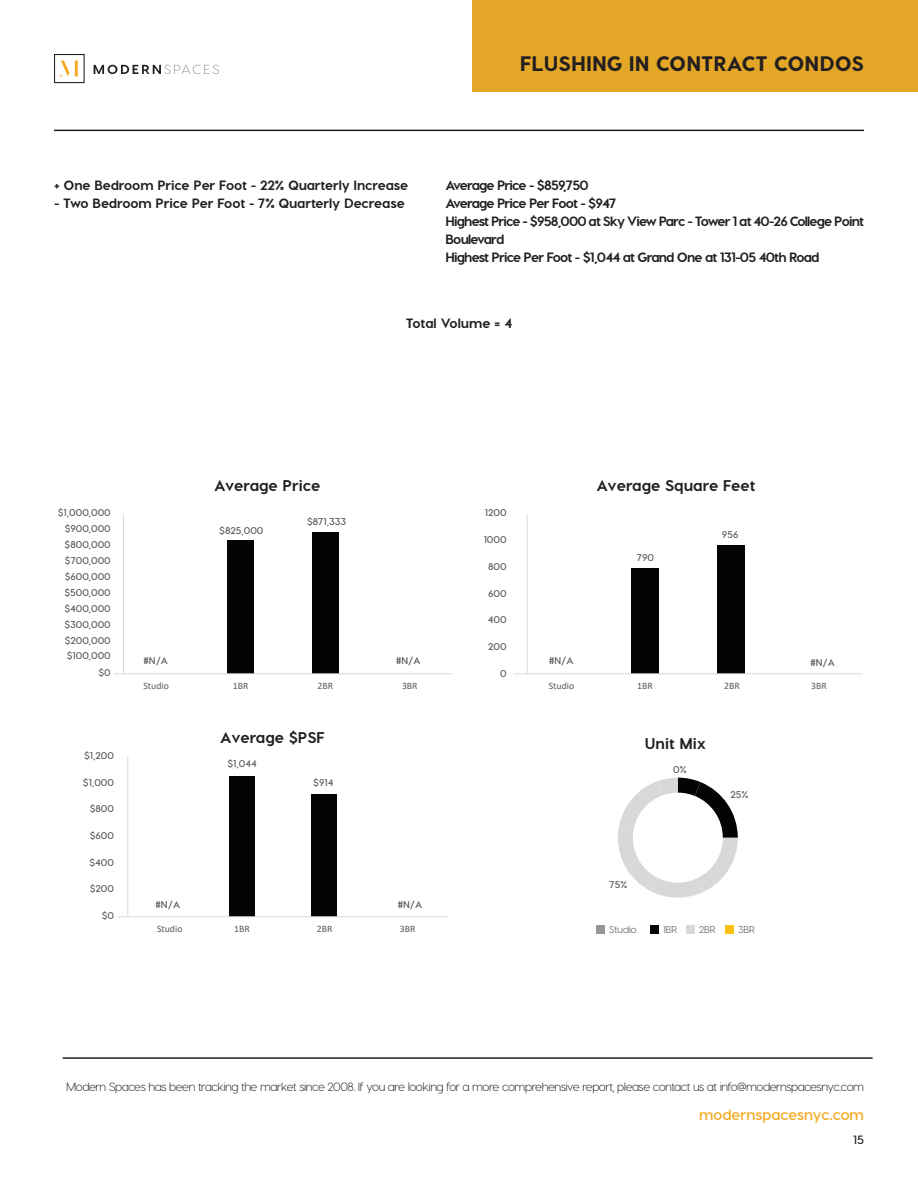
<style>
.page{position:relative;width:918px;height:1188px;background:#fff}
.page>*{position:absolute;margin:0;border:0;box-sizing:border-box;transform-origin:0 0}
.t1{font:800 21px "Visby CF";color:#231f20}
.t2{font:800 15.6px "Visby CF";color:#231f20}
.t3{font:700 15px "Visby CF";color:#f5a81c}
.t4{font:800 13.5px/18px "Visby CF";letter-spacing:-.06em;color:#231f20}
.t5{font:800 13.5px "Visby CF";letter-spacing:-.01em;color:#231f20}
.t6{font:800 13.5px "Visby CF";color:#231f20}
.t7{font:300 12px "Visby CF";letter-spacing:-.04em;color:#231f20}
.t8{font:700 12px "Visby CF";color:#231f20}
.t9{font:700 9.75px "Visby CF";color:#595959}
.t10{font:9.75px "Calibri";color:#595959}
.t11{font:9.75px "Visby CF";color:#595959}
</style>
<div class="page">
<div style="left:472px;top:0;width:446px;height:92px;background:#e3a626"></div>
<hr style="left:54px;top:130px;width:810px;height:1px;background:#231f20">
<hr style="left:63px;top:1057px;width:810px;height:2px;background:#231f20">
<div style="left:54px;top:54px;width:31px;height:29px;border:1px solid #231f20"></div>
<svg style="left:60px;top:61px;width:18px;height:15px"></svg>
<svg style="left:94px;top:65px;width:125px;height:9px"></svg>
<hr style="left:123px;top:515px;width:1px;height:159px;background:#dad9d8">
<div style="left:228px;top:540px;width:26px;height:134px;background:#040503"></div>
<div style="left:312px;top:532px;width:27px;height:142px;background:#040503"></div>
<hr style="left:114px;top:673px;width:338px;height:1px;background:#dad9d8">
<hr style="left:527px;top:515px;width:1px;height:159px;background:#dad9d8">
<div style="left:631px;top:569px;width:28px;height:105px;background:#040503"></div>
<div style="left:717px;top:546px;width:27px;height:128px;background:#040503"></div>
<hr style="left:514px;top:673px;width:349px;height:1px;background:#dad9d8">
<hr style="left:127px;top:756px;width:1px;height:160px;background:#dad9d8">
<div style="left:229px;top:776px;width:26px;height:141px;background:#040503"></div>
<div style="left:311px;top:795px;width:26px;height:122px;background:#040503"></div>
<hr style="left:118px;top:916px;width:331px;height:1px;background:#dad9d8">
<svg style="left:618px;top:778px;width:120px;height:120px"></svg>
<div style="left:597px;top:926px;width:8px;height:8px;background:#95979a"></div>
<div style="left:650px;top:926px;width:9px;height:8px;background:#040503"></div>
<div style="left:686px;top:926px;width:9px;height:8px;background:#d9d8d8"></div>
<div style="left:725px;top:926px;width:9px;height:8px;background:#fcc011"></div>
<p class="t1" style="left:520px;top:50px;width:345px">FLUSHING IN CONTRACT CONDOS</p>
<p class="t5" style="left:54px;top:177px;width:356px">+ One Bedroom Price Per Foot - 22% Quarterly Increase</p>
<p class="t5" style="left:54px;top:195px;width:352px">- Two Bedroom Price Per Foot - 7% Quarterly Decrease</p>
<p class="t4" style="left:446px;top:176px;width:145px">Average Price - $859,750</p>
<p class="t4" style="left:446px;top:194px;width:173px">Average Price Per Foot - $947</p>
<p class="t4" style="left:446px;top:212px;width:420px">Highest Price - $958,000 at Sky View Parc - Tower 1 at 40-26 College Point<br>Boulevard</p>
<p class="t4" style="left:446px;top:248px;width:375px">Highest Price Per Foot - $1,044 at Grand One at 131-05 40th Road</p>
<p class="t6" style="left:406px;top:314px;width:108px">Total Volume = 4</p>
<p class="t9" style="left:58px;top:506px;width:54px">$1,000,000</p>
<p class="t9" style="left:65px;top:522px;width:48px">$900,000</p>
<p class="t9" style="left:65px;top:538px;width:48px">$800,000</p>
<p class="t9" style="left:65px;top:554px;width:47px">$700,000</p>
<p class="t9" style="left:65px;top:571px;width:48px">$600,000</p>
<p class="t9" style="left:64px;top:587px;width:48px">$500,000</p>
<p class="t9" style="left:65px;top:602px;width:48px">$400,000</p>
<p class="t9" style="left:64px;top:619px;width:48px">$300,000</p>
<p class="t9" style="left:65px;top:634px;width:48px">$200,000</p>
<p class="t9" style="left:67px;top:650px;width:46px">$100,000</p>
<p class="t9" style="left:99px;top:667px;width:14px">$0</p>
<p class="t9" style="left:84px;top:750px;width:31px">$1,200</p>
<p class="t9" style="left:83px;top:776px;width:33px">$1,000</p>
<p class="t9" style="left:90px;top:803px;width:26px">$800</p>
<p class="t9" style="left:90px;top:829px;width:26px">$600</p>
<p class="t9" style="left:90px;top:856px;width:26px">$400</p>
<p class="t9" style="left:90px;top:883px;width:26px">$200</p>
<p class="t9" style="left:102px;top:909px;width:14px">$0</p>
<p class="t2" style="left:214px;top:475px;width:108px">Average Price</p>
<p class="t9" style="left:219px;top:524px;width:46px">$825,000</p>
<p class="t9" style="left:307px;top:516px;width:41px">$871,333</p>
<p class="t9" style="left:143px;top:655px;width:26px">#N/A</p>
<p class="t9" style="left:396px;top:655px;width:26px">#N/A</p>
<p class="t10" style="left:143px;top:679px;width:27px">Studio</p>
<p class="t10" style="left:233px;top:679px;width:17px">1BR</p>
<p class="t10" style="left:317px;top:679px;width:17px">2BR</p>
<p class="t10" style="left:402px;top:679px;width:17px">3BR</p>
<p class="t2" style="left:220px;top:728px;width:106px">Average $PSF</p>
<p class="t9" style="left:228px;top:758px;width:31px">$1,044</p>
<p class="t9" style="left:313px;top:776px;width:22px">$914</p>
<p class="t9" style="left:156px;top:898px;width:26px">#N/A</p>
<p class="t9" style="left:398px;top:898px;width:26px">#N/A</p>
<p class="t10" style="left:157px;top:922px;width:27px">Studio</p>
<p class="t10" style="left:234px;top:922px;width:17px">1BR</p>
<p class="t10" style="left:317px;top:922px;width:17px">2BR</p>
<p class="t10" style="left:400px;top:922px;width:17px">3BR</p>
<p class="t9" style="left:485px;top:506px;width:23px">1200</p>
<p class="t9" style="left:484px;top:533px;width:24px">1000</p>
<p class="t9" style="left:488px;top:560px;width:20px">800</p>
<p class="t9" style="left:488px;top:587px;width:20px">600</p>
<p class="t9" style="left:488px;top:614px;width:20px">400</p>
<p class="t9" style="left:488px;top:641px;width:20px">200</p>
<p class="t9" style="left:500px;top:668px;width:8px">0</p>
<p class="t2" style="left:597px;top:475px;width:160px">Average Square Feet</p>
<p class="t9" style="left:549px;top:655px;width:26px">#N/A</p>
<p class="t9" style="left:637px;top:551px;width:19px">790</p>
<p class="t9" style="left:722px;top:528px;width:18px">956</p>
<p class="t9" style="left:810px;top:656px;width:26px">#N/A</p>
<p class="t10" style="left:549px;top:679px;width:27px">Studio</p>
<p class="t10" style="left:637px;top:679px;width:17px">1BR</p>
<p class="t10" style="left:724px;top:679px;width:17px">2BR</p>
<p class="t10" style="left:811px;top:679px;width:17px">3BR</p>
<p class="t2" style="left:645px;top:734px;width:63px">Unit Mix</p>
<p class="t9" style="left:610px;top:878px;width:19px">75%</p>
<p class="t9" style="left:673px;top:763px;width:15px">0%</p>
<p class="t9" style="left:731px;top:788px;width:19px">25%</p>
<p class="t11" style="left:609px;top:924px;width:29px">Studio</p>
<p class="t11" style="left:663px;top:924px;width:16px">1BR</p>
<p class="t11" style="left:699px;top:924px;width:18px">2BR</p>
<p class="t11" style="left:738px;top:924px;width:18px">3BR</p>
<p class="t7" style="left:66px;top:1080px;width:799px">Modern Spaces has been tracking the market since 2008. If you are looking for a more comprehensive report, please contact us at info@modernspacesnyc.com</p>
<p class="t3" style="left:699px;top:1105px;width:166px">modernspacesnyc.com</p>
<p class="t8" style="left:853px;top:1132px;width:12px">15</p>
</div>
